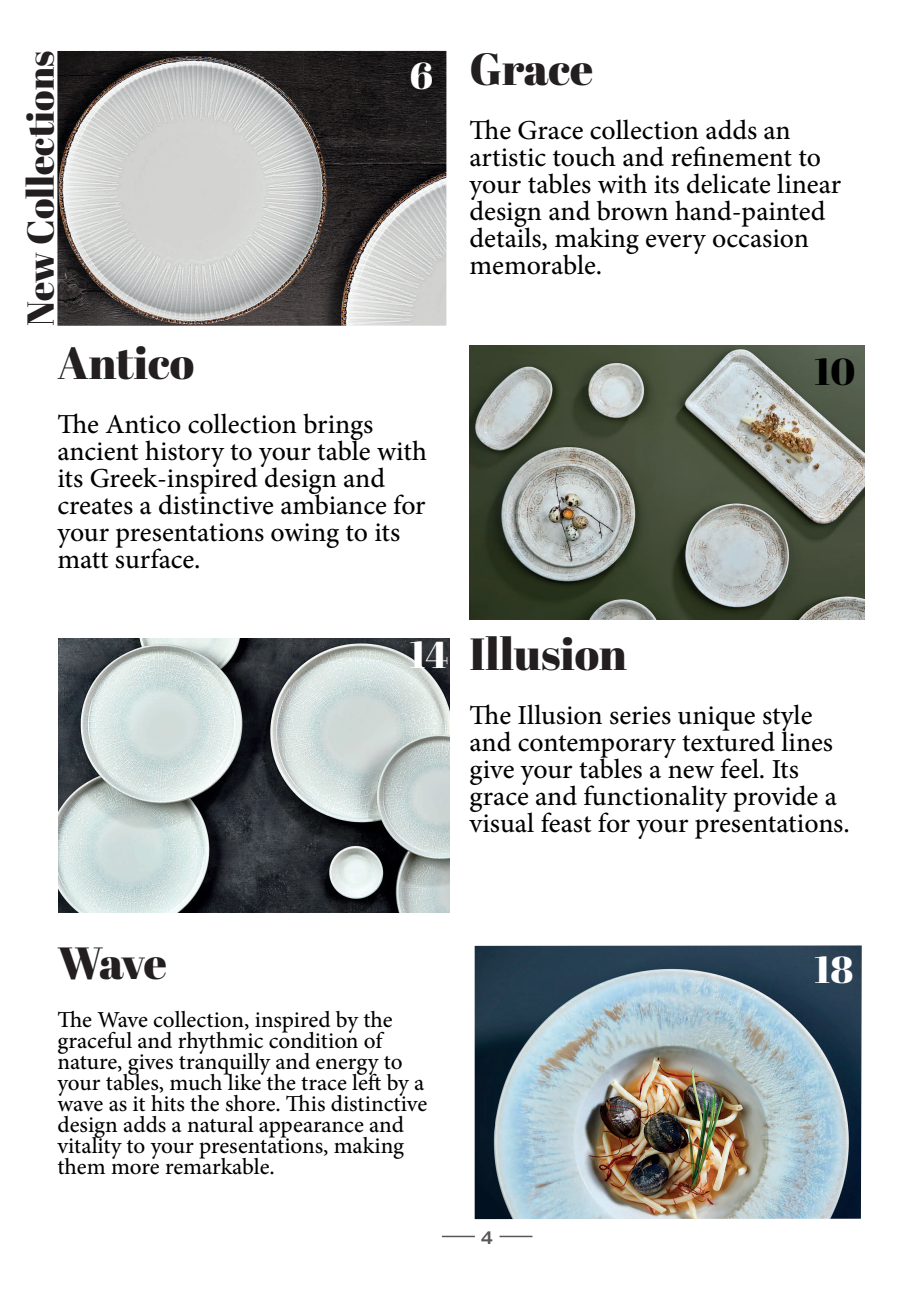
<style>
.page{position:relative;width:919px;height:1289px;background:#fff}
.page>*{position:absolute;margin:0;border:0;box-sizing:border-box;transform-origin:0 0}
.t1{font:45px "Abril Fatface";color:#231f20}
.t2{font:37.5px "Abril Fatface";color:#231f20}
.t3{font:37.5px "Abril Fatface";color:#fff}
.t4{font:37.5px "Abril Fatface";color:#000}
.t5{font:27px/27px "Adobe Hebrew";color:#000}
.t6{font:22.5px/21px "Adobe Hebrew";color:#000}
.t7{font:700 18px "Amsi Pro";color:#57585a}
</style>
<div class="page">
<hr style="left:499px;top:1235px;width:33px;height:2px;background:#57585a">
<hr style="left:442px;top:1235px;width:33px;height:2px;background:#57585a">
<img style="left:474px;top:945px;width:387px;height:273px">
<img style="left:57px;top:51px;width:389px;height:275px">
<img style="left:59px;top:638px;width:390px;height:274px">
<img style="left:469px;top:345px;width:394px;height:274px">
<p class="t2" style="left:14px;top:325px;width:276px;rotate:-90deg">New Collections</p>
<p class="t3" style="left:410px;top:49px;width:25px">6</p>
<p class="t1" style="left:57px;top:332px;width:138px">Antico</p>
<p class="t5" style="left:57px;top:411px;width:317px">The Antico collection brings</p>
<p class="t5" style="left:57px;top:438px;width:371px">ancient history to your table with its Greek-inspired design and</p>
<p class="t5" style="left:57px;top:492px;width:369px">creates a distinctive ambiance for your presentations owing to its matt surface.</p>
<p class="t1" style="left:469px;top:37px;width:125px">Grace</p>
<p class="t5" style="left:469px;top:117px;width:323px">The Grace collection adds an</p>
<p class="t5" style="left:469px;top:144px;width:373px">artistic touch and refinement to your tables with its delicate linear design and brown hand-painted details, making every occasion memorable.</p>
<p class="t4" style="left:814px;top:345px;width:42px">10</p>
<p class="t3" style="left:410px;top:628px;width:40px">14</p>
<p class="t1" style="left:469px;top:622px;width:159px">Illusion</p>
<p class="t5" style="left:469px;top:702px;width:382px">The Illusion series unique style and contemporary textured lines give your tables a new feel. Its grace and functionality provide a visual feast for your presentations.</p>
<p class="t1" style="left:57px;top:931px;width:111px">Wave</p>
<p class="t6" style="left:57px;top:1009px;width:337px">The Wave collection, inspired by the</p>
<p class="t6" style="left:57px;top:1030px;width:326px">graceful and rhythmic condition of</p>
<p class="t6" style="left:57px;top:1051px;width:371px">nature, gives tranquilly and energy to your tables, much like the trace left by a wave as it hits the shore. This distinctive design adds a natural appearance and vitality to your presentations, making them more remarkable.</p>
<p class="t7" style="left:481px;top:1224px;width:13px">4</p>
<p class="t3" style="left:814px;top:942px;width:40px">18</p>
</div>
